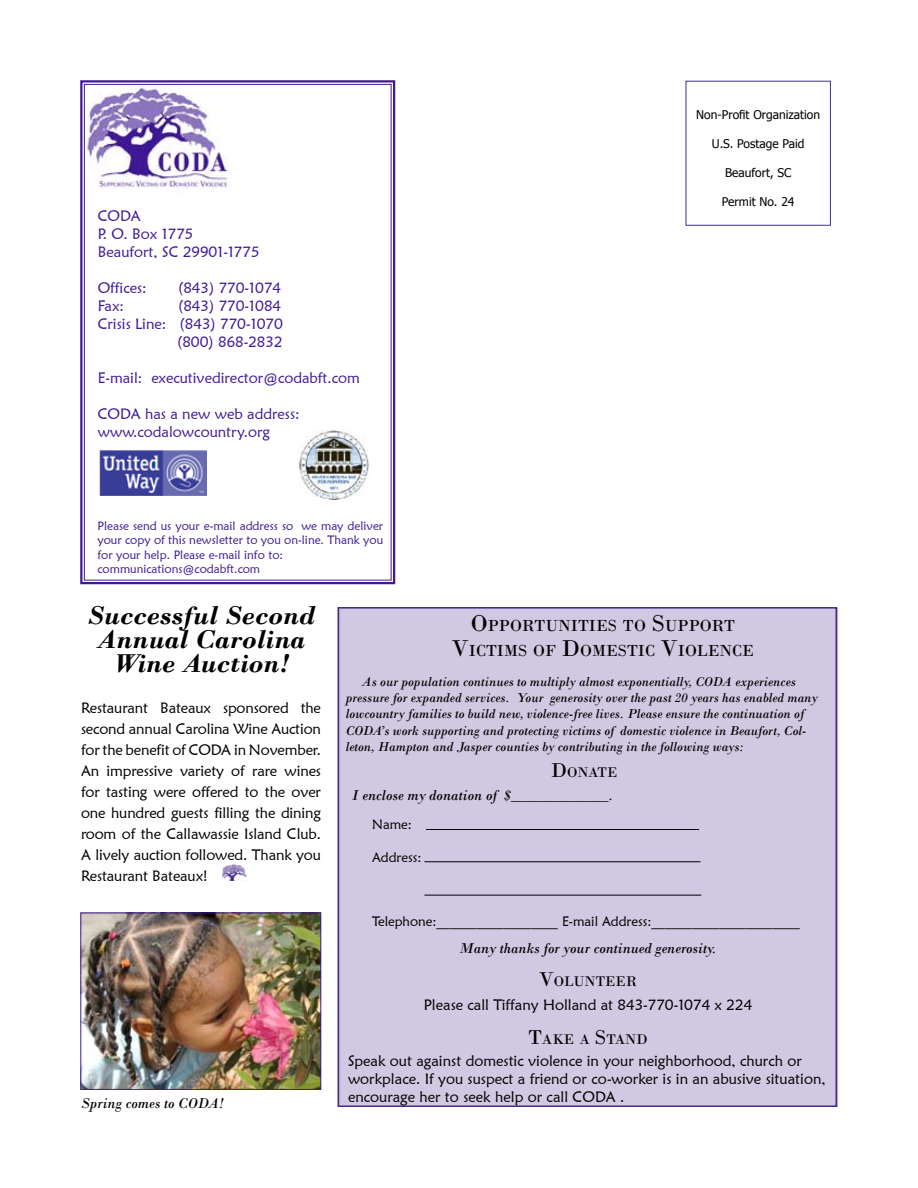
<style>
.page{position:relative;width:918px;height:1188px;background:#fff}
.page>*{position:absolute;margin:0;border:0;box-sizing:border-box;transform-origin:0 0}
.t1{font:italic 700 27px/24px "Bodoni";color:#000;text-align:center}
.t2{font:16.8px/25.5px "Bodoni";color:#000;text-align:center}
.t3{font:15px/21px "Maiandra GD";color:#000;text-align:justify}
.t4{font:15px/18px "Maiandra GD";color:#3f1995}
.t5{font:italic 15px "Bodoni";color:#000}
.t6{font:14.7px "Bodoni";color:#000}
.t7{font:italic 13.5px/16.2px "Bodoni";color:#000}
.t8{font:13.5px "Maiandra GD";color:#000}
.t9{font:12px/14.4px "Maiandra GD";color:#3f1995}
.t10{font:12px "Tahoma";color:#000}
.s1{font-size:24px}
.s2{font-size:21px}
</style>
<div class="page">
<div style="left:340px;top:608px;width:498px;height:498px;background:#d1c8e1"></div>
<svg style="left:80px;top:80px;width:316px;height:505px"></svg>
<div style="left:84px;top:84px;width:308px;height:496px;border:1px solid #3f1995"></div>
<img style="left:99px;top:449px;width:108px;height:46px">
<img style="left:298px;top:429px;width:71px;height:70px">
<img style="left:83px;top:915px;width:236px;height:173px">
<div style="left:81px;top:913px;width:240px;height:177px;border:1px solid #3f1995"></div>
<img style="left:223px;top:864px;width:24px;height:16px">
<div style="left:338px;top:607px;width:499px;height:500px;border:2px solid #432e8d"></div>
<hr style="left:426px;top:829px;width:273px;height:1px;background:#000">
<hr style="left:424px;top:861px;width:276px;height:1px;background:#000">
<hr style="left:424px;top:895px;width:277px;height:1px;background:#000">
<p class="t4" style="left:98px;top:207px;width:163px">CODA<br>P. O. Box 1775<br>Beaufort, SC 29901-1775</p>
<p class="t4" style="left:98px;top:279px;width:51px">Offices:</p>
<p class="t4" style="left:178px;top:279px;width:104px">(843) 770-1074</p>
<p class="t4" style="left:98px;top:297px;width:28px">Fax:</p>
<p class="t4" style="left:98px;top:297px;width:187px;text-align:right">(843) 770-1084<br>Crisis Line: (843) 770-1070 (800) 868-2832</p>
<p class="t4" style="left:98px;top:369px;width:264px">E-mail: executivedirector@codabft.com</p>
<p class="t4" style="left:98px;top:405px;width:204px">CODA has a new web address: www.codalowcountry.org</p>
<p class="t10" style="left:696px;top:107px;width:125px">Non-Profit Organization</p>
<p class="t10" style="left:712px;top:136px;width:94px">U.S. Postage Paid</p>
<p class="t10" style="left:725px;top:165px;width:68px">Beaufort, SC</p>
<p class="t10" style="left:722px;top:193px;width:74px">Permit No. 24</p>
<p class="t9" style="left:98px;top:518px;width:287px">Please send us your e-mail address so we may deliver your copy of this newsletter to you on-line. Thank you for your help. Please e-mail info to: communications@codabft.com</p>
<h1 class="t1" style="left:87px;top:603px;width:230px">Successful Second<br>Annual Carolina<br>Wine Auction!</h1>
<p class="t3" style="left:81px;top:697px;width:242px">Restaurant Bateaux sponsored the second annual Carolina Wine Auction for the benefit of CODA in November.<br>An impressive variety of rare wines for tasting were offered to the over one hundred guests filling the dining room of the Callawassie Island Club.<br>A lively auction followed. Thank you Restaurant Bateaux!</p>
<p class="t2" style="left:452px;top:613px;width:304px"><span class="s1">O</span>PPORTUNITIES TO <span class="s1">S</span> UPPORT<br><span class="s1">V</span>ICTIMS OF <span class="s1">D</span>OMESTIC <span class="s1">V</span>IOLENCE</p>
<p class="t7" style="left:346px;top:673px;width:474px;text-indent:16px">As our population continues to multiply almost exponentially, CODA experiences pressure for expanded services. Your generosity over the past 20 years has enabled many lowcountry families to build new, violence-free lives. Please ensure the continuation of CODA’s work supporting and protecting victims of domestic violence in Beaufort, Col&shy;leton, Hampton and Jasper counties by contributing in the following ways:</p>
<p class="t6" style="left:551px;top:764px;width:68px"><span class="s2">D</span>ONATE</p>
<p class="t5" style="left:351px;top:786px;width:263px">I enclose my donation of $_____________.</p>
<p class="t8" style="left:372px;top:816px;width:41px">Name:</p>
<p class="t8" style="left:372px;top:849px;width:51px">Address:</p>
<p class="t8" style="left:372px;top:913px;width:429px">Telephone:__________________ E-mail Address:______________________</p>
<p class="t5" style="left:459px;top:939px;width:259px">Many thanks for your continued generosity.</p>
<p class="t6" style="left:539px;top:972px;width:99px"><span class="s2">V</span>OLUNTEER</p>
<p class="t5" style="left:81px;top:1095px;width:144px">Spring comes to CODA!</p>
<p class="t3" style="left:424px;top:994px;width:330px">Please call Tiffany Holland at 843-770-1074 x 224</p>
<p class="t6" style="left:528px;top:1031px;width:121px"><span class="s2">T</span>AKE A <span class="s2">S</span>TAND</p>
<p class="t3" style="left:348px;top:1051px;width:479px;line-height:18px;text-align:left">Speak out against domestic violence in your neighborhood, church or workplace. If you suspect a friend or co-worker is in an abusive situation, encourage her to seek help or call CODA .</p>
</div>
